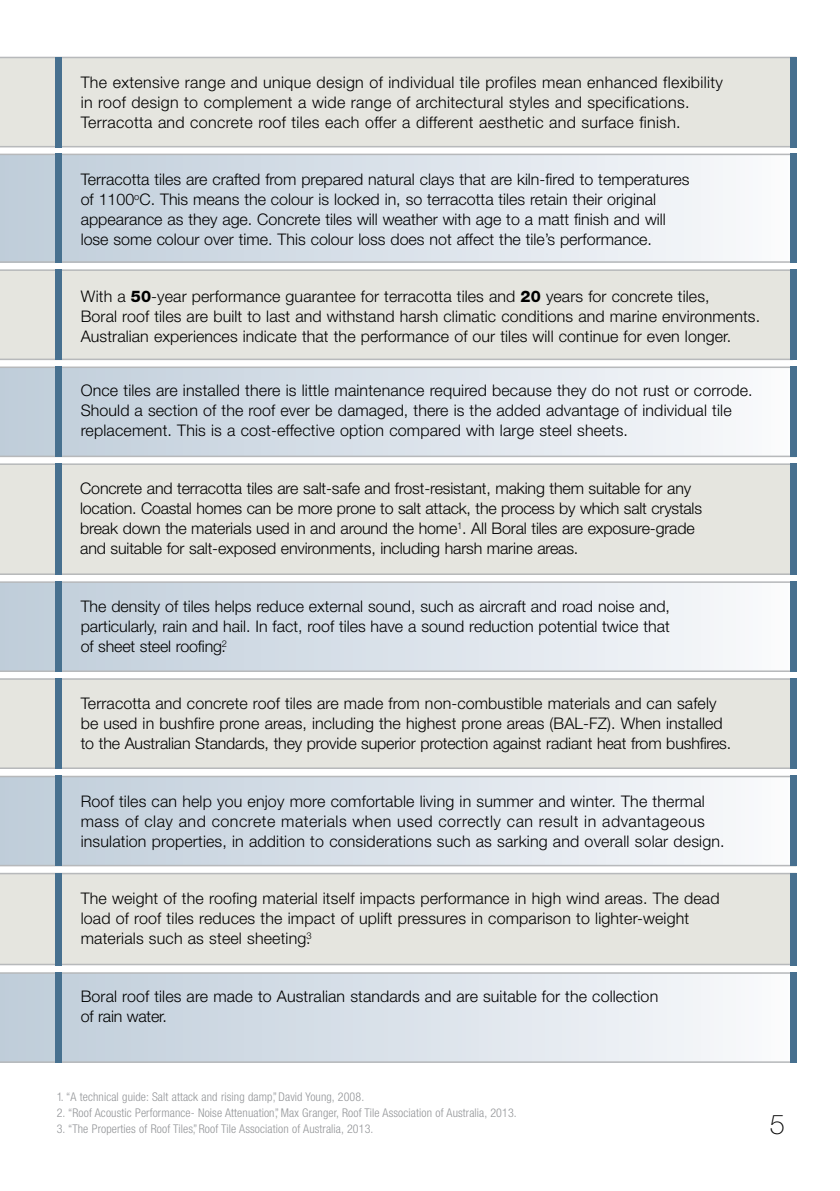
<style>
.page{position:relative;width:840px;height:1191px;background:#fff}
.page>*{position:absolute;margin:0;border:0;box-sizing:border-box;transform-origin:0 0}
.t1{font:100 27.2px "Helvetica Neue LT Std";color:#000}
.t2{font:300 16px/20px "Helvetica Neue LT Std";letter-spacing:.005em;color:#000}
.t3{font:300 condensed 12px "Helvetica Neue LT Std";letter-spacing:.01em;color:#939598}
.s1{font-weight:800}
</style>
<div class="page">
<div style="left:0;top:57px;width:789px;height:90px;background:#e5e5df"></div>
<div style="left:789px;top:57px;width:6px;height:90px;background:#47708f"></div>
<div style="left:55px;top:57px;width:6px;height:90px;background:#47708f"></div>
<svg style="left:0;top:154px;width:789px;height:109px"></svg>
<div style="left:789px;top:154px;width:6px;height:109px;background:#47708f"></div>
<div style="left:55px;top:154px;width:6px;height:109px;background:#47708f"></div>
<div style="left:0;top:269px;width:789px;height:91px;background:#e5e5df"></div>
<div style="left:789px;top:269px;width:6px;height:91px;background:#47708f"></div>
<div style="left:55px;top:269px;width:6px;height:91px;background:#47708f"></div>
<svg style="left:0;top:366px;width:789px;height:91px"></svg>
<div style="left:789px;top:366px;width:6px;height:91px;background:#47708f"></div>
<div style="left:55px;top:366px;width:6px;height:91px;background:#47708f"></div>
<div style="left:0;top:463px;width:789px;height:112px;background:#e5e5df"></div>
<div style="left:55px;top:463px;width:6px;height:112px;background:#47708f"></div>
<div style="left:789px;top:463px;width:6px;height:112px;background:#47708f"></div>
<svg style="left:0;top:581px;width:789px;height:91px"></svg>
<div style="left:789px;top:581px;width:6px;height:91px;background:#47708f"></div>
<div style="left:55px;top:581px;width:6px;height:91px;background:#47708f"></div>
<div style="left:0;top:678px;width:789px;height:91px;background:#e5e5df"></div>
<div style="left:789px;top:678px;width:6px;height:91px;background:#47708f"></div>
<div style="left:55px;top:678px;width:6px;height:91px;background:#47708f"></div>
<svg style="left:0;top:775px;width:796px;height:91px"></svg>
<div style="left:789px;top:775px;width:6px;height:91px;background:#47708f"></div>
<div style="left:55px;top:775px;width:6px;height:91px;background:#47708f"></div>
<div style="left:0;top:872px;width:796px;height:93px;background:#e5e5df"></div>
<div style="left:789px;top:872px;width:6px;height:93px;background:#47708f"></div>
<div style="left:55px;top:872px;width:6px;height:93px;background:#47708f"></div>
<svg style="left:0;top:972px;width:796px;height:90px"></svg>
<div style="left:789px;top:972px;width:6px;height:90px;background:#47708f"></div>
<div style="left:55px;top:972px;width:6px;height:90px;background:#47708f"></div>
<p class="t2" style="left:81px;top:72px;width:643px">The extensive range and unique design of individual tile profiles mean enhanced flexibility in roof design to complement a wide range of architectural styles and specifications.<br>Terracotta and concrete roof tiles each offer a different aesthetic and surface finish.</p>
<p class="t2" style="left:81px;top:169px;width:610px">Terracotta tiles are crafted from prepared natural clays that are kiln-fired to temperatures of 1100<sup>o</sup>C. This means the colour is locked in, so terracotta tiles retain their original appearance as they age. Concrete tiles will weather with age to a matt finish and will lose some colour over time. This colour loss does not affect the tile’s performance.</p>
<p class="t2" style="left:81px;top:286px;width:680px">With a <span class="s1">50</span>-year performance guarantee for terracotta tiles and <span class="s1">20</span> years for concrete tiles,<br>Boral roof tiles are built to last and withstand harsh climatic conditions and marine environments.<br>Australian experiences indicate that the performance of our tiles will continue for even longer.</p>
<p class="t2" style="left:81px;top:380px;width:673px">Once tiles are installed there is little maintenance required because they do not rust or corrode.<br>Should a section of the roof ever be damaged, there is the added advantage of individual tile replacement. This is a cost-effective option compared with large steel sheets.</p>
<p class="t2" style="left:80px;top:478px;width:623px">Concrete and terracotta tiles are salt-safe and frost-resistant, making them suitable for any location. Coastal homes can be more prone to salt attack, the process by which salt crystals break down the materials used in and around the home<sup>1</sup>. All Boral tiles are exposure-grade and suitable for salt-exposed environments, including harsh marine areas.</p>
<p class="t2" style="left:81px;top:596px;width:590px;text-align:justify">The density of tiles helps reduce external sound, such as aircraft and road noise and, particularly, rain and hail. In fact, roof tiles have a sound reduction potential twice that of sheet steel roofing<sup>2</sup>.</p>
<p class="t2" style="left:81px;top:693px;width:651px">Terracotta and concrete roof tiles are made from non-combustible materials and can safely be used in bushfire prone areas, including the highest prone areas (BAL-FZ). When installed to the Australian Standards, they provide superior protection against radiant heat from bushfires.</p>
<p class="t2" style="left:81px;top:791px;width:645px">Roof tiles can help you enjoy more comfortable living in summer and winter. The thermal mass of clay and concrete materials when used correctly can result in advantageous insulation properties, in addition to considerations such as sarking and overall solar design.</p>
<p class="t2" style="left:81px;top:887px;width:640px">The weight of the roofing material itself impacts performance in high wind areas. The dead load of roof tiles reduces the impact of uplift pressures in comparison to lighter-weight materials such as steel sheeting<sup>3</sup>.</p>
<p class="t2" style="left:81px;top:985px;width:578px">Boral roof tiles are made to Australian standards and are suitable for the collection of rain water.</p>
<p class="t3" style="left:57px;top:1089px;width:309px">1. “A technical guide: Salt attack and rising damp”, David Young, 2008.</p>
<p class="t3" style="left:57px;top:1105px;width:461px">2. “Roof Acoustic Performance- Noise Attenuation”, Max Granger, Roof Tile Association of Australia, 2013.</p>
<p class="t3" style="left:57px;top:1121px;width:318px">3. “The Properties of Roof Tiles, Roof Tile Association of Australia, 2013.</p>
<p class="t3" style="left:193px;top:1121px;width:6px">”</p>
<h1 class="t1" style="left:769px;top:1108px;width:17px">5</h1>
</div>
